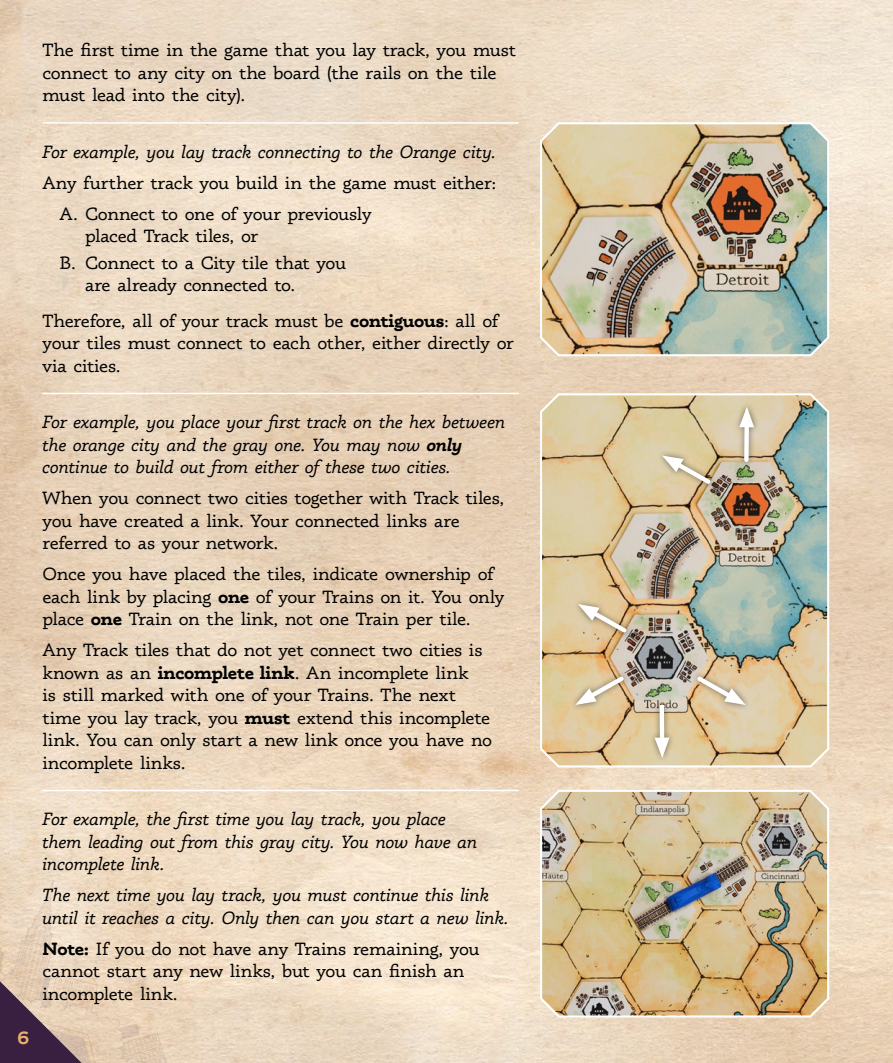
<style>
.page{position:relative;width:893px;height:1063px;background:#fff}
.page>*{position:absolute;margin:0;border:0;box-sizing:border-box;transform-origin:0 0}
.Body{font:18px/22.5px "Phoreus Cherokee";letter-spacing:-.015em;color:#000}
.Body_example_text{font:italic 18px/22.5px "Phoreus Cherokee";letter-spacing:-.025em;color:#000}
.Body-2{font:italic 18px/22.5px "Phoreus Cherokee";letter-spacing:-.025em;color:#000}
.t1{font:700 18px "Phoreus Cherokee";color:#eaaf6e}
.s1{font-weight:700}
</style>
<div class="page">
<img style="left:0;top:0;width:893px;height:1063px">
<hr style="left:43px;top:122px;width:476px;height:2px;background:#fff">
<hr style="left:43px;top:393px;width:476px;height:1px;background:#fff">
<hr style="left:43px;top:790px;width:476px;height:1px;background:#fff">
<img style="left:539px;top:788px;width:291px;height:231px">
<img style="left:539px;top:391px;width:291px;height:378px">
<div style="left:569px;top:670px;width:61px;height:41px;background:#000;opacity:.5"></div>
<svg style="left:575px;top:673px;width:52px;height:32px"></svg>
<div style="left:572px;top:598px;width:61px;height:41px;background:#000;opacity:.5"></div>
<svg style="left:578px;top:604px;width:52px;height:32px"></svg>
<div style="left:691px;top:670px;width:60px;height:41px;background:#000;opacity:.5"></div>
<svg style="left:693px;top:673px;width:53px;height:32px"></svg>
<div style="left:656px;top:449px;width:61px;height:41px;background:#000;opacity:.5"></div>
<svg style="left:662px;top:455px;width:52px;height:33px"></svg>
<div style="left:733px;top:401px;width:27px;height:67px;background:#000;opacity:.5"></div>
<div style="left:744px;top:419px;width:5px;height:41px;background:#fff"></div>
<svg style="left:739px;top:407px;width:15px;height:20px"></svg>
<div style="left:648px;top:698px;width:28px;height:66px;background:#000;opacity:.5"></div>
<hr style="left:660px;top:705px;width:4px;height:41px;background:#fff">
<svg style="left:655px;top:738px;width:14px;height:20px"></svg>
<img style="left:539px;top:120px;width:291px;height:237px">
<svg style="left:0;top:876px;width:174px;height:187px;background:#d7c1ae"></svg>
<p class="Body" style="left:43px;top:39px;width:475px">The first time in the game that you lay track, you must connect to any city on the board (the rails on the tile must lead into the city).</p>
<p class="Body_example_text" style="left:43px;top:140px;width:455px">For example, you lay track connecting to the Orange city.</p>
<p class="Body" style="left:43px;top:171px;width:455px">Any further track you build in the game must either:</p>
<p class="Body" style="left:85px;top:202px;width:288px;text-indent:-26px">A. Connect to one of your previously placed Track tiles, or</p>
<p class="Body" style="left:85px;top:252px;width:263px;text-indent:-26px">B. Connect to a City tile that you are already connected to.</p>
<p class="Body" style="left:43px;top:309px;width:473px">Therefore, all of your track must be <span class="s1">contiguous</span>: all of your tiles must connect to each other, either directly or via cities.</p>
<p class="t1" style="left:18px;top:1027px;width:13px">6</p>
<p class="Body_example_text" style="left:43px;top:411px;width:465px">For example, you place your first track on the hex between the orange city and the gray one. You may now <span class="s1">only </span>continue to build out from either of these two cities.</p>
<p class="Body" style="left:43px;top:487px;width:463px">When you connect two cities together with Track tiles, you have created a link. Your connected links are referred to as your network.</p>
<p class="Body" style="left:43px;top:563px;width:463px">Once you have placed the tiles, indicate ownership of each link by placing <span class="s1">one</span> of your Trains on it. You only place <span class="s1">one</span> Train on the link, not one Train per tile.</p>
<p class="Body" style="left:43px;top:639px;width:451px">Any Track tiles that do not yet connect two cities is known as an <span class="s1">incomplete link</span>. An incomplete link<br>is still marked with one of your Trains. The next time you lay track, you <span class="s1">must</span> extend this incomplete link. You can only start a new link once you have no incomplete links.</p>
<p class="Body_example_text" style="left:43px;top:808px;width:437px">For example, the first time you lay track, you place them leading out from this gray city. You now have an incomplete link.</p>
<p class="Body-2" style="left:43px;top:884px;width:468px">The next time you lay track, you must continue this link until it reaches a city. Only then can you start a new link.</p>
<p class="Body" style="left:43px;top:937px;width:439px"><span class="s1">Note:</span> If you do not have any Trains remaining, you cannot start any new links, but you can finish an incomplete link.</p>
</div>
